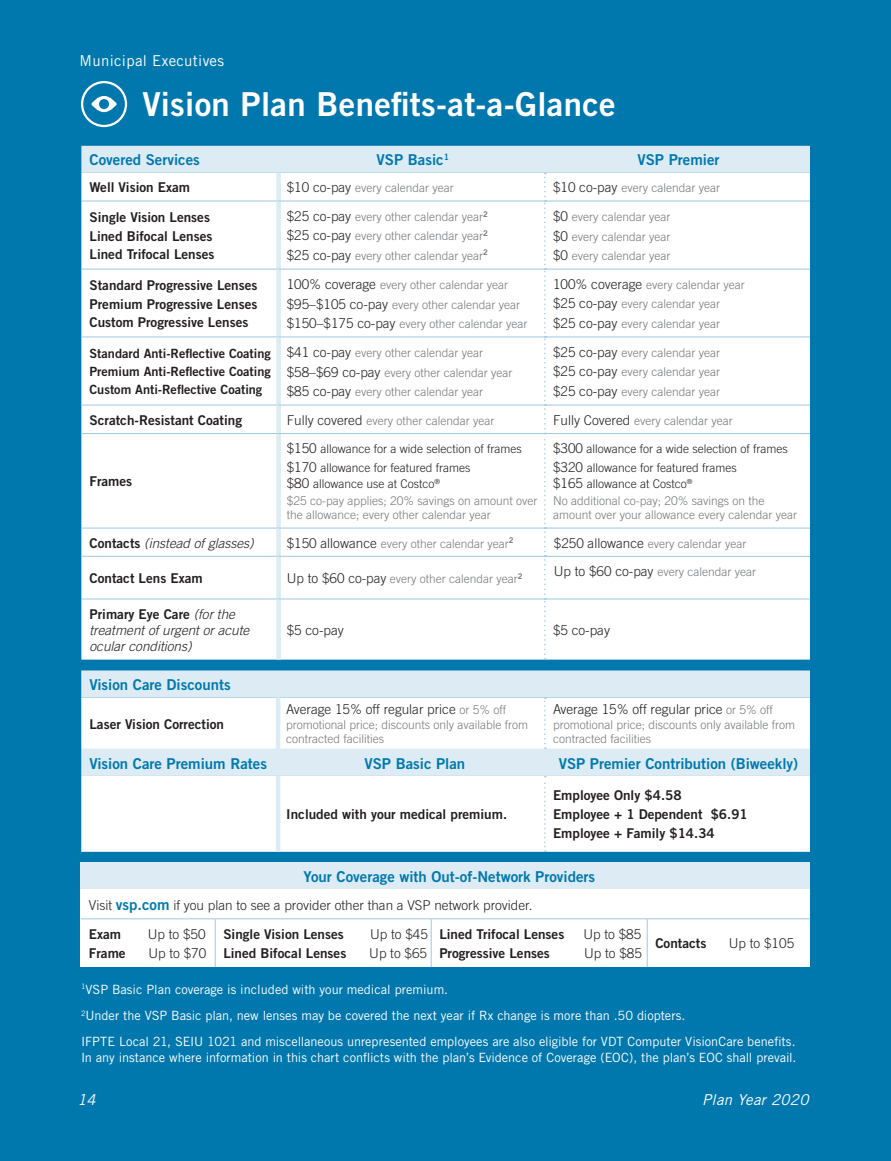
<style>
.page{position:relative;width:891px;height:1161px;background:#0078ae}
.page>*{position:absolute;margin:0;border:0;box-sizing:border-box;transform-origin:0 0}
.t1{font:33px "Trade Gothic Bold Two";letter-spacing:.01em;color:#fff}
.t2{font:15px "Trade Gothic Bold Two";color:#0078ae}
.t3{font:15px "Trade Gothic";letter-spacing:.02em;color:#fff}
.t4{font:italic 15px "Trade Gothic";letter-spacing:.02em;color:#fff}
.t5{font:13.5px/18.9px "Trade Gothic Bold Two";color:#231f20}
.t6{font:300 13.5px "Trade Gothic";color:#231f20}
.t7{font:italic 300 13.5px/16.2px "Trade Gothic";color:#231f20}
.t8{font:12.75px/26.1px "Trade Gothic";color:#fff}
.t9{font:12.75px/18px "Trade Gothic Bold Two";color:#231f20;text-align:justify}
.t10{font:300 12px/19.8px "Trade Gothic";color:#76787b}
.t11{font:300 12px/18.9px "Trade Gothic";color:#231f20}
.s1{font-size:13.5px;color:#231f20}
.s2{font-size:13.5px}
.s3{color:#231f20}
.s4{font-family:"Trade Gothic Bold Two";font-weight:400;font-style:normal}
.s5{font-family:"Trade Gothic";font-weight:300;font-style:italic}
.s6{font-size:12px;color:#76787b}
.s7{font-family:"Trade Gothic Bold Two";font-weight:400;font-size:15px;color:#0078ae}
</style>
<div class="page">
<svg style="left:81px;top:146px;width:729px;height:514px;background:#fafcfd"></svg>
<div style="left:81px;top:862px;width:729px;height:105px;background:#fff"></div>
<div style="left:81px;top:862px;width:729px;height:27px;background:#dcebf4"></div>
<hr style="left:81px;top:918px;width:134px;height:1px;background:#9fc8e2">
<hr style="left:215px;top:919px;width:1px;height:48px;background:#9fc8e2">
<hr style="left:215px;top:918px;width:216px;height:1px;background:#9fc8e2">
<hr style="left:431px;top:919px;width:1px;height:48px;background:#9fc8e2">
<hr style="left:431px;top:918px;width:216px;height:1px;background:#9fc8e2">
<hr style="left:647px;top:919px;width:1px;height:48px;background:#9fc8e2">
<hr style="left:647px;top:918px;width:163px;height:1px;background:#9fc8e2">
<div style="left:81px;top:81px;width:46px;height:46px;border:2px solid #fff;border-radius:50%"></div>
<svg style="left:91px;top:96px;width:26px;height:16px"></svg>
<div style="left:99px;top:99px;width:10px;height:10px;background:#0078ae;border-radius:50%"></div>
<svg style="left:81px;top:670px;width:729px;height:28px;background:#d6e8f2"></svg>
<svg style="left:81px;top:698px;width:729px;height:154px;background:#f8fbfc"></svg>
<hr style="left:276px;top:697px;width:4px;height:52px;background:#dcebf4">
<hr style="left:276px;top:776px;width:4px;height:76px;background:#dcebf4">
<svg style="left:544px;top:697px;width:2px;height:52px"></svg>
<svg style="left:544px;top:776px;width:2px;height:76px"></svg>
<p class="t3" style="left:80px;top:51px;width:146px">Municipal Executives</p>
<h1 class="t1" style="left:143px;top:84px;width:475px">Vision Plan Benefits-at-a-Glance</h1>
<p class="t2" style="left:90px;top:151px;width:112px">Covered Services</p>
<p class="t2" style="left:377px;top:151px;width:74px">VSP Basic<sup>1</sup></p>
<p class="t2" style="left:637px;top:151px;width:84px">VSP Premier</p>
<p class="t5" style="left:90px;top:178px;width:102px">Well Vision Exam</p>
<p class="t10" style="left:287px;top:178px;width:169px"><span class="s1">$10 co-pay</span> every calendar year</p>
<p class="t10" style="left:553px;top:178px;width:169px"><span class="s1">$10 co-pay</span> every calendar year</p>
<p class="t5" style="left:90px;top:207px;width:127px">Single Vision Lenses<br>Lined Bifocal Lenses<br>Lined Trifocal Lenses</p>
<p class="t10" style="left:287px;top:207px;width:203px;line-height:19.2px;text-align:justify"><span class="s1">$25 co-pay</span> every other calendar year<sup>2 </sup><span class="s1">$25 co-pay</span> every other calendar year<sup>2 </sup><span class="s1">$25 co-pay</span> every other calendar year<sup>2</sup></p>
<p class="t10" style="left:553px;top:207px;width:119px;text-align:justify"><span class="s1">$0</span> every calendar year <span class="s1">$0</span> every calendar year <span class="s1">$0</span> every calendar year</p>
<p class="t5" style="left:90px;top:275px;width:169px;text-align:justify">Standard Progressive Lenses Premium Progressive Lenses Custom Progressive Lenses</p>
<p class="t10" style="left:287px;top:275px;width:242px"><span class="s1">100% coverage</span> every other calendar year <span class="s1">$95–$105 co-pay</span> every other calendar year <span class="s1">$150–$175 co-pay</span> every other calendar year</p>
<p class="t10" style="left:553px;top:274px;width:193px"><span class="s1">100% coverage</span> every calendar year <span class="s1">$25 co-pay</span> every calendar year <span class="s1">$25 co-pay</span> every calendar year</p>
<p class="t9" style="left:90px;top:344px;width:183px">Standard Anti-Reflective Coating Premium Anti-Reflective Coating Custom Anti-Reflective Coating</p>
<p class="t10" style="left:287px;top:342px;width:227px"><span class="s1">$41 co-pay</span> every other calendar year <span class="s1">$58–$69 co-pay</span> every other calendar year <span class="s1">$85 co-pay</span> every other calendar year</p>
<p class="t10" style="left:553px;top:343px;width:169px;line-height:19.4px;text-align:justify"><span class="s1">$25 co-pay</span> every calendar year <span class="s1">$25 co-pay</span> every calendar year <span class="s1">$25 co-pay</span> every calendar year</p>
<p class="t5" style="left:90px;top:410px;width:154px">Scratch-Resistant Coating</p>
<p class="t10" style="left:287px;top:410px;width:209px"><span class="s1">Fully covered</span> every other calendar year</p>
<p class="t10" style="left:553px;top:411px;width:181px"><span class="s1">Fully Covered</span> every calendar year</p>
<p class="t5" style="left:90px;top:472px;width:44px">Frames</p>
<p class="t11" style="left:287px;top:439px;width:237px"><span class="s2">$150</span> allowance for a wide selection of frames <span class="s2">$170</span> allowance for featured frames</p>
<p class="t10" style="left:287px;top:475px;width:252px;line-height:17.1px"><span class="s1">$80</span> <span class="s3">allowance use at Costco</span><sup>®<br></sup>$25 co-pay applies; 20% savings on amount over</p>
<p class="t10" style="left:287px;top:505px;width:206px">the allowance; every other calendar year</p>
<p class="t11" style="left:553px;top:439px;width:236px"><span class="s2">$300</span> allowance for a wide selection of frames <span class="s2">$320</span> allowance for featured frames</p>
<p class="t10" style="left:553px;top:475px;width:213px;line-height:17.1px"><span class="s1">$165</span> <span class="s3">allowance at Costco</span><sup>®<br></sup>No additional co-pay; 20% savings on the</p>
<p class="t10" style="left:553px;top:505px;width:245px">amount over your allowance every calendar year</p>
<p class="t7" style="left:90px;top:535px;width:166px"><span class="s4">Contacts</span> (instead of glasses)</p>
<p class="t10" style="left:287px;top:533px;width:228px"><span class="s1">$150 allowance</span> every other calendar year<sup>2</sup></p>
<p class="t10" style="left:554px;top:533px;width:194px"><span class="s1">$250 allowance</span> every calendar year</p>
<p class="t5" style="left:90px;top:569px;width:115px">Contact Lens Exam</p>
<p class="t10" style="left:287px;top:569px;width:237px"><span class="s1">Up to $60 co-pay</span> every other calendar year<sup>2</sup></p>
<p class="t10" style="left:554px;top:562px;width:204px"><span class="s1">Up to $60 co-pay</span> every calendar year</p>
<p class="t5" style="left:90px;top:604px;width:147px">Primary Eye Care <span class="s5">(for the</span></p>
<p class="t7" style="left:90px;top:622px;width:161px">treatment of urgent or acute ocular conditions)</p>
<p class="t6" style="left:287px;top:622px;width:59px">$5 co-pay</p>
<p class="t6" style="left:553px;top:622px;width:59px">$5 co-pay</p>
<p class="t2" style="left:89px;top:675px;width:143px">Vision Care Discounts</p>
<p class="t5" style="left:89px;top:714px;width:136px">Laser Vision Correction</p>
<p class="t6" style="left:286px;top:701px;width:221px">Average 15% off regular price <span class="s6">or 5% off</span></p>
<p class="t10" style="left:286px;top:717px;width:244px;line-height:14.4px">promotional price; discounts only available from contracted facilities</p>
<p class="t6" style="left:553px;top:701px;width:221px">Average 15% off regular price <span class="s6">or 5% off</span></p>
<p class="t10" style="left:553px;top:717px;width:244px;line-height:14.4px">promotional price; discounts only available from contracted facilities</p>
<p class="t2" style="left:89px;top:754px;width:179px">Vision Care Premium Rates</p>
<p class="t2" style="left:364px;top:754px;width:102px">VSP Basic Plan</p>
<p class="t2" style="left:559px;top:754px;width:241px">VSP Premier Contribution (Biweekly)</p>
<p class="t5" style="left:286px;top:805px;width:222px">Included with your medical premium.</p>
<p class="t5" style="left:553px;top:786px;width:196px">Employee Only $4.58<br>Employee + 1 Dependent $6.91<br>Employee + Family $14.34</p>
<p class="t2" style="left:304px;top:867px;width:293px">Your Coverage with Out-of-Network Providers</p>
<p class="t6" style="left:89px;top:897px;width:445px">Visit <span class="s7">vsp.com</span> if you plan to see a provider other than a VSP network provider.</p>
<p class="t5" style="left:89px;top:925px;width:34px">Exam</p>
<p class="t6" style="left:148px;top:926px;width:59px">Up to $50</p>
<p class="t5" style="left:89px;top:943px;width:38px">Frame</p>
<p class="t6" style="left:149px;top:945px;width:59px">Up to $70</p>
<p class="t5" style="left:223px;top:925px;width:122px">Single Vision Lenses</p>
<p class="t6" style="left:370px;top:926px;width:59px">Up to $45</p>
<p class="t5" style="left:223px;top:943px;width:125px">Lined Bifocal Lenses</p>
<p class="t6" style="left:369px;top:945px;width:59px">Up to $65</p>
<p class="t5" style="left:439px;top:925px;width:127px">Lined Trifocal Lenses</p>
<p class="t6" style="left:584px;top:926px;width:59px">Up to $85</p>
<p class="t5" style="left:439px;top:943px;width:112px">Progressive Lenses</p>
<p class="t6" style="left:584px;top:945px;width:59px">Up to $85</p>
<p class="t5" style="left:655px;top:934px;width:52px">Contacts</p>
<p class="t6" style="left:729px;top:936px;width:67px">Up to $105</p>
<p class="t8" style="left:81px;top:976px;width:716px"><sup>1</sup>VSP Basic Plan coverage is included with your medical premium.<br><sup>2</sup>Under the VSP Basic plan, new lenses may be covered the next year if Rx change is more than .50 diopters.<br>IFPTE Local 21, SEIU 1021 and miscellaneous unrepresented employees are also eligible for VDT Computer VisionCare benefits.</p>
<p class="t8" style="left:81px;top:1044px;width:717px">In any instance where information in this chart conflicts with the plan’s Evidence of Coverage (EOC), the plan’s EOC shall prevail.</p>
<p class="t4" style="left:77px;top:1091px;width:20px">14</p>
<p class="t4" style="left:702px;top:1091px;width:108px">Plan Year 2020</p>
</div>
